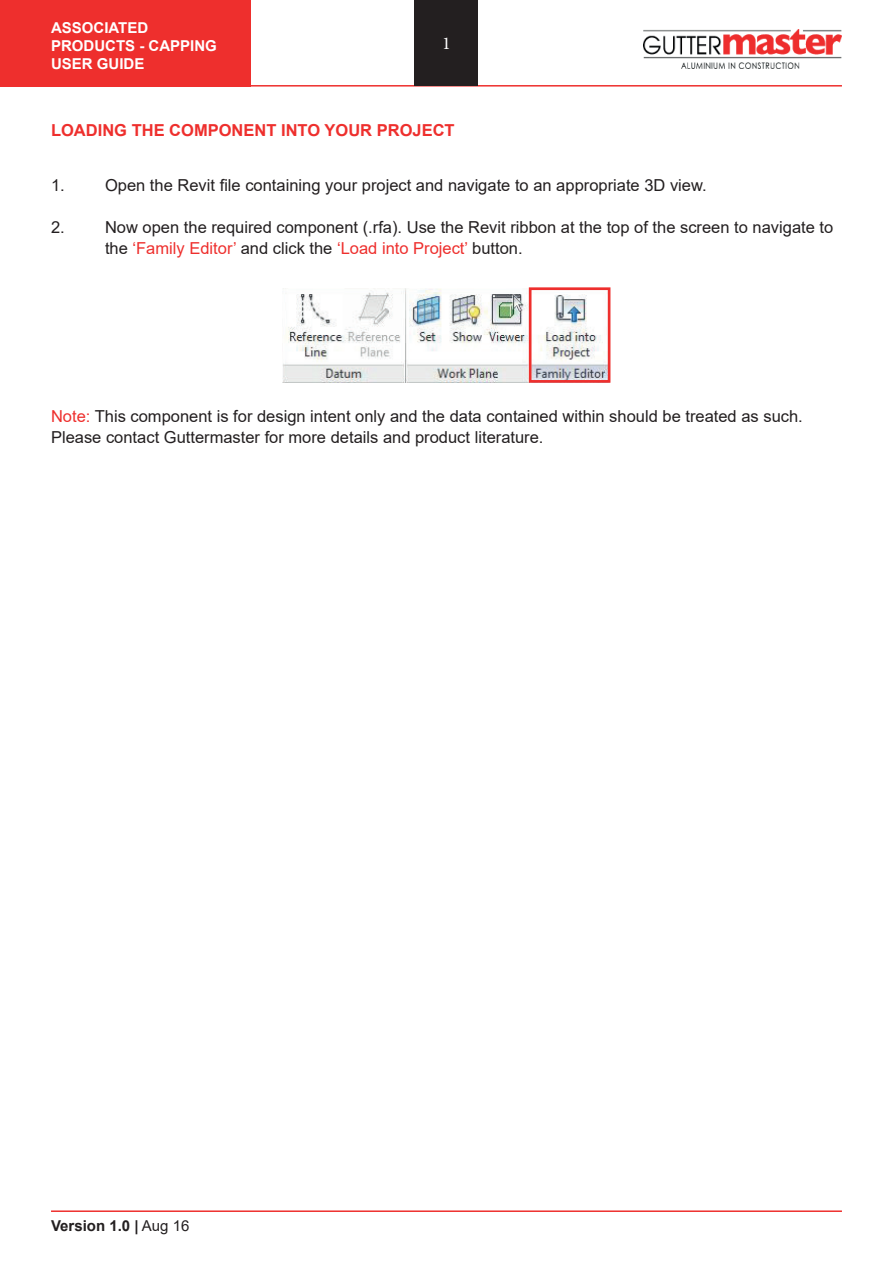
<style>
.page{position:relative;width:893px;height:1263px;background:#fff}
.page>*{position:absolute;margin:0;border:0;box-sizing:border-box;transform-origin:0 0}
.t1{font:18px "Minion Pro";color:#fff}
.t2{font:16.5px/21px "Arial";color:#231f20}
.t3{font:700 16.5px "Arial";color:#ee2f2d}
.t4{font:700 15px/18px "Arial";color:#fff}
.t5{font:700 15px "Arial";color:#231f20}
.s1{color:#ee2f2d}
.s2{font-weight:400}
</style>
<div class="page">
<hr style="left:51px;top:85px;width:791px;height:2px;background:#ee2f2d">
<hr style="left:51px;top:1210px;width:791px;height:2px;background:#ee2f2d">
<div style="left:0;top:0;width:251px;height:87px;background:#ee2f2d"></div>
<img style="left:643px;top:29px;width:199px;height:40px">
<div style="left:415px;top:0;width:63px;height:85px;background:#231f20"></div>
<img style="left:282px;top:288px;width:324px;height:94px">
<div style="left:529px;top:287px;width:81px;height:96px;border:3px solid #ee2f2d"></div>
<p class="t4" style="left:51px;top:19px;width:167px">ASSOCIATED<br>PRODUCTS - CAPPING<br>USER GUIDE</p>
<p class="t1" style="left:442px;top:31px;width:10px">1</p>
<p class="t3" style="left:51px;top:119px;width:405px">LOADING THE COMPONENT INTO YOUR PROJECT</p>
<p class="t2" style="left:51px;top:175px;width:15px">1.</p>
<p class="t2" style="left:105px;top:175px;width:603px">Open the Revit file containing your project and navigate to an appropriate 3D view.</p>
<p class="t2" style="left:51px;top:217px;width:15px">2.</p>
<p class="t2" style="left:105px;top:217px;width:730px">Now open the required component (.rfa). Use the Revit ribbon at the top of the screen to navigate to the <span class="s1">‘Family Editor’</span> and click the <span class="s1">‘Load into Project’</span> button.</p>
<p class="t2" style="left:51px;top:406px;width:753px"><span class="s1">Note:</span> This component is for design intent only and the data contained within should be treated as such.<br>Please contact Guttermaster for more details and product literature.</p>
<p class="t5" style="left:51px;top:1215px;width:140px">Version 1.0 | <span class="s2">Aug 16</span></p>
</div>
